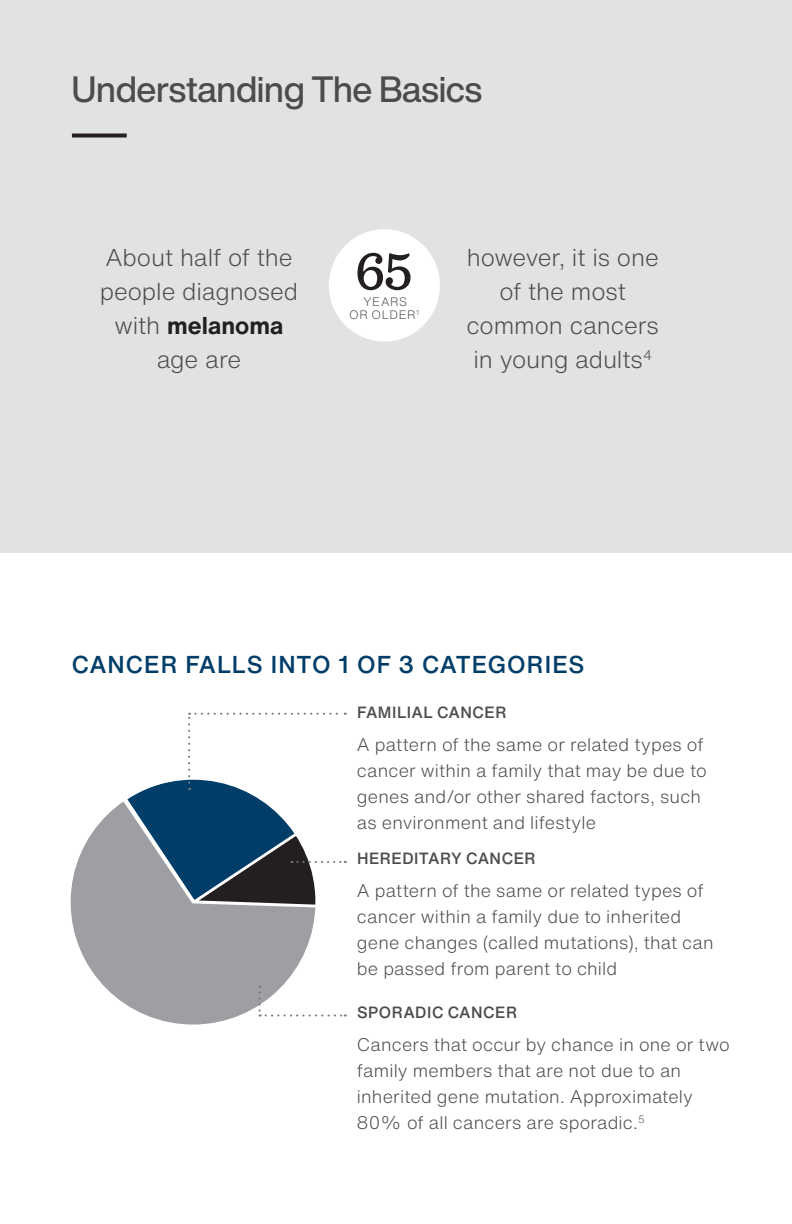
<style>
.page{position:relative;width:792px;height:1224px;background:#fff}
.page>*{position:absolute;margin:0;border:0;box-sizing:border-box;transform-origin:0 0}
.whitney_sub_head{font:500 56.2px "Sentinel";color:#231f20}
.Titles{font:500 36px "Helvetica Now Display";letter-spacing:-.01em;color:#4b4c4d}
.Section_text{font:300 24px/34px "Helvetica Now Text";letter-spacing:-.005em;color:#4b4c4d;text-align:center}
.whitney_sub_head-2{font:500 24px "Helvetica Now Text";letter-spacing:.035em;color:#003e69}
.Section_text-2{font:300 18px/26px "Helvetica Now Text";letter-spacing:.01em;color:#4b4c4d}
.Section_text-3{font:500 16px "Helvetica Now Text";letter-spacing:.025em;color:#4b4c4d}
.whitney_sub_head-3{font:300 12px "Helvetica Now Text";letter-spacing:.05em;color:#4b4c4d}
.s1{font-weight:700;color:#231f20}
</style>
<div class="page">
<div style="left:0;top:0;width:792px;height:553px;background:#e1e2e4"></div>
<svg style="left:72px;top:134px;width:55px;height:4px"></svg>
<svg style="left:72px;top:801px;width:242px;height:222px;fill:#9d9fa2"></svg>
<svg style="left:259px;top:986px;width:87px;height:31px"></svg>
<svg style="left:127px;top:713px;width:219px;height:192px"></svg>
<div style="left:329px;top:229px;width:111px;height:113px;background:#fff;border-radius:50%"></div>
<p class="Titles" style="left:72px;top:64px;width:412px">Understanding The Basics</p>
<p class="Section_text" style="left:100px;top:240px;width:200px">About half of the people diagnosed with <span class="s1">melanoma </span>age are</p>
<p class="Section_text" style="left:466px;top:240px;width:194px">however, it is one of the most common cancers in young adults<sup>4</sup></p>
<p class="whitney_sub_head" style="left:355px;top:228px;width:60px">65</p>
<p class="whitney_sub_head-3" style="left:364px;top:294px;width:45px">YEARS</p>
<p class="whitney_sub_head-3" style="left:349px;top:307px;width:72px">OR OLDER<sup>1</sup></p>
<p class="whitney_sub_head-2" style="left:72px;top:647px;width:514px">CANCER FALLS INTO 1 OF 3 CATEGORIES</p>
<p class="Section_text-3" style="left:357px;top:700px;width:151px">FAMILIAL CANCER</p>
<p class="Section_text-2" style="left:357px;top:732px;width:351px">A pattern of the same or related types of cancer within a family that may be due to genes and/or other shared factors, such as environment and lifestyle</p>
<p class="Section_text-3" style="left:357px;top:846px;width:180px">HEREDITARY CANCER</p>
<p class="Section_text-2" style="left:357px;top:877px;width:358px">A pattern of the same or related types of cancer within a family due to inherited gene changes (called mutations), that can be passed from parent to child</p>
<p class="Section_text-3" style="left:357px;top:1000px;width:162px">SPORADIC CANCER</p>
<p class="Section_text-2" style="left:357px;top:1031px;width:374px">Cancers that occur by chance in one or two family members that are not due to an inherited gene mutation. Approximately 80% of all cancers are sporadic.<sup>5</sup></p>
</div>
